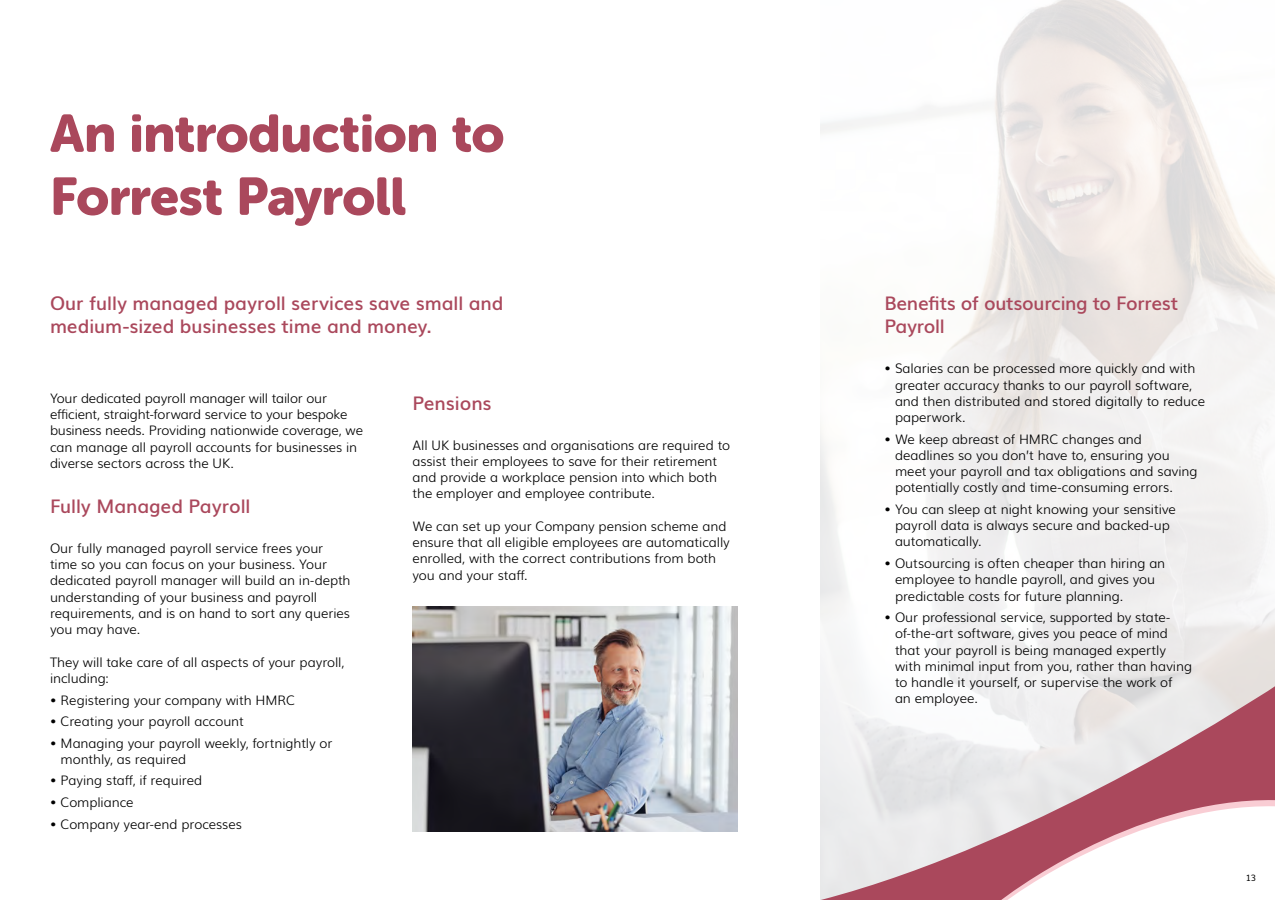
<style>
.page{position:relative;width:1275px;height:900px;background:#fff}
.page>*{position:absolute;margin:0;border:0;box-sizing:border-box;transform-origin:0 0}
.t1{font:52.5px/63px "Museo Sans Rounded 900";letter-spacing:-.01em;color:#aa485c}
.t2{font:600 18.75px/23.8px "Muli";color:#aa485c}
.t3{font:300 13.12px/16.2px "Muli";letter-spacing:-.005em;color:#000}
.t4{font:8.75px "Muli";color:#000}
</style>
<div class="page">
<svg style="left:820px;top:0;width:455px;height:686px"></svg>
<svg style="left:820px;top:686px;width:455px;height:214px;fill:#eae9ea"></svg>
<svg style="left:1001px;top:797px;width:274px;height:103px"></svg>
<img style="left:412px;top:606px;width:326px;height:225px">
<h1 class="t1" style="left:50px;top:102px;width:456px">An introduction to<br>Forrest Payroll</h1>
<h2 class="t2" style="left:50px;top:290px;width:455px">Our fully managed payroll services save small and medium-sized businesses time and money.</h2>
<h2 class="t2" style="left:884px;top:290px;width:295px">Benefits of outsourcing to Forrest<br>Payroll</h2>
<p class="t3" style="left:895px;top:359px;width:312px;text-indent:-11px">• Salaries can be processed more quickly and with greater accuracy thanks to our payroll software, and then distributed and stored digitally to reduce paperwork.</p>
<p class="t3" style="left:895px;top:430px;width:304px;text-indent:-11px">• We keep abreast of HMRC changes and deadlines so you don’t have to, ensuring you meet your payroll and tax obligations and saving potentially costly and time-consuming errors.</p>
<p class="t3" style="left:895px;top:500px;width:282px;text-indent:-11px">• You can sleep at night knowing your sensitive payroll data is always secure and backed-up automatically.</p>
<p class="t3" style="left:895px;top:554px;width:272px;text-indent:-11px">• Outsourcing is often cheaper than hiring an employee to handle payroll, and gives you predictable costs for future planning.</p>
<p class="t3" style="left:895px;top:608px;width:299px;text-indent:-11px">• Our professional service, supported by state&shy;of-the-art software, gives you peace of mind that your payroll is being managed expertly with minimal input from you, rather than having to handle it yourself, or supervise the work of<br>an employee.</p>
<p class="t3" style="left:50px;top:389px;width:315px">Your dedicated payroll manager will tailor our efficient, straight-forward service to your bespoke business needs. Providing nationwide coverage, we can manage all payroll accounts for businesses in diverse sectors across the UK.</p>
<h2 class="t2" style="left:50px;top:493px;width:202px">Fully Managed Payroll</h2>
<p class="t3" style="left:50px;top:539px;width:302px">Our fully managed payroll service frees your time so you can focus on your business. Your dedicated payroll manager will build an in-depth understanding of your business and payroll requirements, and is on hand to sort any queries you may have.</p>
<p class="t3" style="left:50px;top:653px;width:296px">They will take care of all aspects of your payroll, including:</p>
<p class="t3" style="left:50px;top:691px;width:246px">• Registering your company with HMRC</p>
<p class="t3" style="left:50px;top:712px;width:195px">• Creating your payroll account</p>
<p class="t3" style="left:61px;top:734px;width:273px;text-indent:-11px">• Managing your payroll weekly, fortnightly or monthly, as required</p>
<p class="t3" style="left:50px;top:772px;width:154px">• Paying staff, if required</p>
<p class="t3" style="left:50px;top:793px;width:85px">• Compliance</p>
<p class="t3" style="left:50px;top:815px;width:193px">• Company year-end processes</p>
<h2 class="t2" style="left:412px;top:390px;width:81px">Pensions</h2>
<p class="t3" style="left:412px;top:436px;width:319px">All UK businesses and organisations are required to assist their employees to save for their retirement and provide a workplace pension into which both the employer and employee contribute.</p>
<p class="t3" style="left:412px;top:517px;width:319px">We can set up your Company pension scheme and ensure that all eligible employees are automatically enrolled, with the correct contributions from both you and your staff.</p>
<p class="t4" style="left:1246px;top:871px;width:12px">13</p>
</div>
